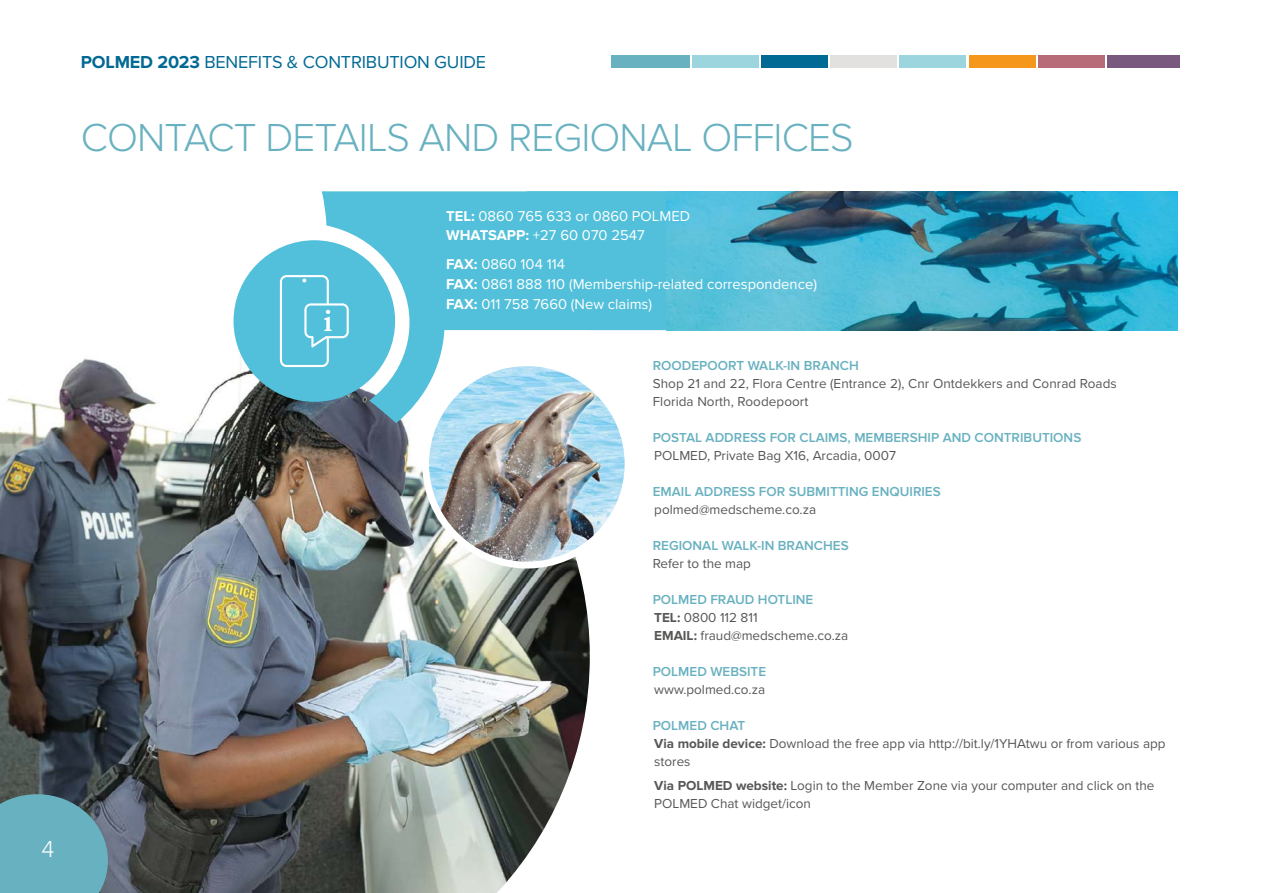
<style>
.page{position:relative;width:1263px;height:893px;background:#fff}
.page>*{position:absolute;margin:0;border:0;box-sizing:border-box;transform-origin:0 0}
.t1{font:300 40.5px "Proxima Nova";letter-spacing:-.02em;color:#68b1c0}
.t2{font:300 24px "Proxima Nova";color:#fff}
.t3{font:18px "Proxima Nova";letter-spacing:-.01em;color:#006994}
.t4{font:14.7px/19.6px "Proxima Nova";color:#fff}
.t5{font:13.5px/18px "Proxima Nova";color:#575756}
.t6{font:600 13.5px "Proxima Nova";color:#68b1c0}
.s1{font-weight:700}
.s2{font-weight:600;color:#68b1c0}
</style>
<div class="page">
<div style="left:444px;top:191px;width:83px;height:116px;background:#52c0da"></div>
<div style="left:527px;top:191px;width:140px;height:139px;background:#52c0da"></div>
<img style="left:667px;top:191px;width:511px;height:139px">
<img style="left:0;top:307px;width:591px;height:586px">
<svg style="left:0;top:794px;width:108px;height:99px;background:#64a6b4"></svg>
<div style="left:611px;top:55px;width:78px;height:13px;background:#68b1c0"></div>
<div style="left:692px;top:55px;width:66px;height:13px;background:#9cd5dd"></div>
<div style="left:761px;top:55px;width:67px;height:13px;background:#006994"></div>
<div style="left:830px;top:55px;width:67px;height:13px;background:#e3e1df"></div>
<div style="left:900px;top:55px;width:66px;height:13px;background:#9cd5dd"></div>
<div style="left:969px;top:55px;width:66px;height:13px;background:#f4971a"></div>
<div style="left:1038px;top:55px;width:67px;height:13px;background:#b76b79"></div>
<div style="left:1107px;top:55px;width:73px;height:13px;background:#7a597e"></div>
<div style="left:234px;top:240px;width:161px;height:162px;background:#52c0da;border-radius:50%"></div>
<img style="left:426px;top:363px;width:202px;height:202px;border-radius:101px">
<div style="left:422px;top:359px;width:209px;height:209px;border:7px solid #fff;border-radius:50%"></div>
<svg style="left:280px;top:191px;width:164px;height:232px"></svg>
<h2 class="t2" style="left:41px;top:836px;width:14px">4</h2>
<h3 class="t3" style="left:81px;top:49px;width:407px"><span class="s1">POLMED 2023</span> BENEFITS &amp; CONTRIBUTION GUIDE</h3>
<h1 class="t1" style="left:81px;top:114px;width:774px">CONTACT DETAILS AND REGIONAL OFFICES</h1>
<p class="t4" style="left:446px;top:205px;width:245px"><span class="s1">TEL:</span> 0860 765 633 or 0860 POLMED<br><span class="s1">WHATSAPP:</span> +27 60 070 2547</p>
<p class="t4" style="left:446px;top:254px;width:372px"><span class="s1">FAX:</span> 0860 104 114<br><span class="s1">FAX:</span> 0861 888 110 (Membership-related correspondence)<br><span class="s1">FAX:</span> 011 758 7660 (New claims)</p>
<p class="t6" style="left:653px;top:358px;width:208px">ROODEPOORT WALK-IN BRANCH</p>
<p class="t5" style="left:653px;top:374px;width:466px">Shop 21 and 22, Flora Centre (Entrance 2), Cnr Ontdekkers and Conrad Roads<br>Florida North, Roodepoort</p>
<p class="t6" style="left:653px;top:430px;width:430px">POSTAL ADDRESS FOR CLAIMS, MEMBERSHIP AND CONTRIBUTIONS</p>
<p class="t5" style="left:654px;top:446px;width:243px">POLMED, Private Bag X16, Arcadia, 0007</p>
<p class="t6" style="left:653px;top:484px;width:289px">EMAIL ADDRESS FOR SUBMITTING ENQUIRIES</p>
<p class="t5" style="left:654px;top:500px;width:163px">polmed@medscheme.co.za</p>
<p class="t6" style="left:653px;top:538px;width:197px">REGIONAL WALK-IN BRANCHES</p>
<p class="t5" style="left:653px;top:554px;width:100px">Refer to the map</p>
<p class="t5" style="left:653px;top:590px;width:197px"><span class="s2">POLMED FRAUD HOTLINE<br></span><span class="s1">TEL:</span> 0800 112 811<br><span class="s1">EMAIL:</span> fraud@medscheme.co.za</p>
<p class="t6" style="left:653px;top:664px;width:115px">POLMED WEBSITE</p>
<p class="t5" style="left:654px;top:680px;width:112px">www.polmed.co.za</p>
<p class="t5" style="left:653px;top:716px;width:514px"><span class="s2">POLMED CHAT<br></span><span class="s1">Via mobile device:</span> Download the free app via http://bit.ly/1YHAtwu or from various app stores</p>
<p class="t5" style="left:654px;top:776px;width:502px"><span class="s1">Via POLMED website:</span> Login to the Member Zone via your computer and click on the<br>POLMED Chat widget/icon</p>
</div>
